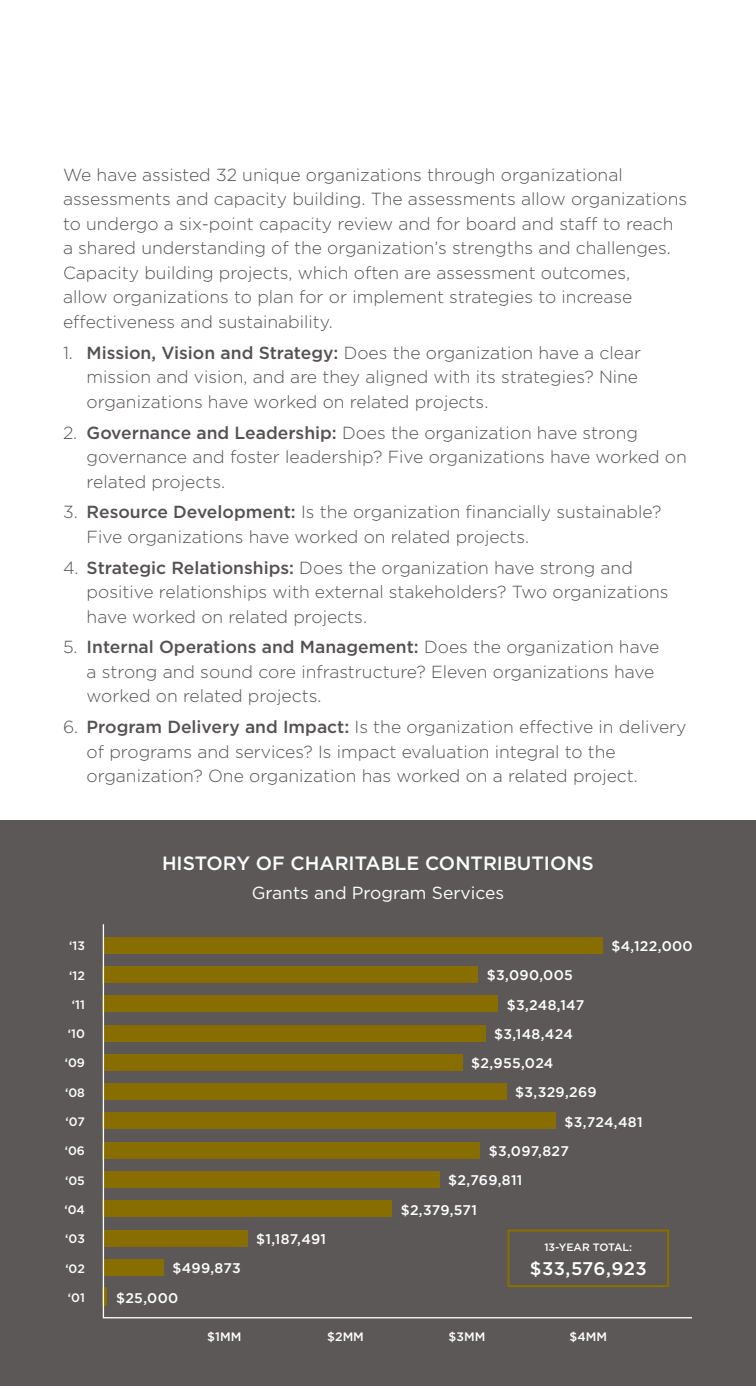
<style>
.page{position:relative;width:756px;height:1386px;background:#fff}
.page>*{position:absolute;margin:0;border:0;box-sizing:border-box;transform-origin:0 0}
.t1{font:500 19.25px "Gotham";color:#fff}
.t2{font:500 18.38px "Gotham";letter-spacing:.015em;color:#fff}
.t3{font:300 17.5px/24.5px "Gotham";color:#555151}
.t4{font:17.5px "Gotham";color:#fff}
.t5{font:500 14px/29.2px "Gotham";letter-spacing:.025em;color:#fff}
.t6{font:500 12.25px "Gotham";color:#fff}
.t7{font:500 10.67px "Gotham";color:#fff}
.s1{font-weight:500}
</style>
<div class="page">
<div style="left:0;top:820px;width:756px;height:566px;background:#5c5857"></div>
<svg style="left:102px;top:924px;width:590px;height:395px"></svg>
<div style="left:507px;top:1229px;width:162px;height:58px;border:2px solid #886d00"></div>
<p class="t3" style="left:63px;top:162px;width:626px">We have assisted 32 unique organizations through organizational assessments and capacity building. The assessments allow organizations to undergo a six-point capacity review and for board and staff to reach a shared understanding of the organization’s strengths and challenges.<br>Capacity building projects, which often are assessment outcomes,<br>allow organizations to plan for or implement strategies to increase effectiveness and sustainability.</p>
<p class="t3" style="left:87px;top:340px;width:556px;text-indent:-24px">1. <span class="s1">Mission, Vision and Strategy:</span> Does the organization have a clear mission and vision, and are they aligned with its strategies? Nine organizations have worked on related projects.</p>
<p class="t3" style="left:87px;top:420px;width:602px;text-indent:-24px">2. <span class="s1">Governance and Leadership:</span> Does the organization have strong governance and foster leadership? Five organizations have worked on related projects.</p>
<p class="t3" style="left:87px;top:500px;width:576px;text-indent:-24px">3. <span class="s1">Resource Development:</span> Is the organization financially sustainable?<br>Five organizations have worked on related projects.</p>
<p class="t3" style="left:87px;top:555px;width:584px;text-indent:-24px">4. <span class="s1">Strategic Relationships:</span> Does the organization have strong and positive relationships with external stakeholders? Two organizations have worked on related projects.</p>
<p class="t3" style="left:87px;top:635px;width:574px;text-indent:-24px">5. <span class="s1">Internal Operations and Management:</span> Does the organization have a strong and sound core infrastructure? Eleven organizations have worked on related projects.</p>
<p class="t3" style="left:87px;top:715px;width:601px;text-indent:-24px">6. <span class="s1">Program Delivery and Impact:</span> Is the organization effective in delivery of programs and services? Is impact evaluation integral to the organization? One organization has worked on a related project.</p>
<p class="t1" style="left:162px;top:852px;width:433px">HISTORY OF CHARITABLE CONTRIBUTIONS</p>
<p class="t4" style="left:252px;top:883px;width:254px">Grants and Program Services</p>
<p class="t6" style="left:69px;top:939px;width:17px">‘13</p>
<p class="t5" style="left:611px;top:931px;width:83px">$4,122,000</p>
<p class="t6" style="left:69px;top:968px;width:17px">‘12</p>
<p class="t6" style="left:72px;top:998px;width:14px">‘11</p>
<p class="t5" style="left:507px;top:960px;width:79px;text-indent:-20px">$3,090,005 $3,248,147</p>
<p class="t6" style="left:68px;top:1027px;width:19px">‘10</p>
<p class="t5" style="left:494px;top:1019px;width:80px">$3,148,424</p>
<p class="t6" style="left:65px;top:1056px;width:22px">‘09</p>
<p class="t5" style="left:471px;top:1048px;width:84px">$2,955,024</p>
<p class="t6" style="left:65px;top:1085px;width:21px">‘08</p>
<p class="t5" style="left:515px;top:1078px;width:83px">$3,329,269</p>
<p class="t6" style="left:66px;top:1115px;width:21px">‘07</p>
<p class="t5" style="left:565px;top:1107px;width:80px">$3,724,481</p>
<p class="t6" style="left:65px;top:1144px;width:22px">‘06</p>
<p class="t5" style="left:489px;top:1136px;width:82px">$3,097,827</p>
<p class="t6" style="left:65px;top:1173px;width:21px">‘05</p>
<p class="t5" style="left:448px;top:1165px;width:76px">$2,769,811</p>
<p class="t6" style="left:64px;top:1203px;width:22px">‘04</p>
<p class="t5" style="left:401px;top:1195px;width:78px">$2,379,571</p>
<p class="t6" style="left:65px;top:1232px;width:21px">‘03</p>
<p class="t6" style="left:65px;top:1261px;width:21px">‘02</p>
<p class="t5" style="left:172px;top:1253px;width:70px">$499,873</p>
<p class="t5" style="left:256px;top:1224px;width:71px">$1,187,491</p>
<p class="t7" style="left:544px;top:1241px;width:89px">13-YEAR TOTAL:</p>
<p class="t2" style="left:530px;top:1258px;width:118px">$33,576,923</p>
<p class="t6" style="left:68px;top:1291px;width:18px">‘01</p>
<p class="t5" style="left:116px;top:1283px;width:64px">$25,000</p>
<p class="t6" style="left:207px;top:1329px;width:35px">$1MM</p>
<p class="t6" style="left:327px;top:1329px;width:38px">$2MM</p>
<p class="t6" style="left:449px;top:1329px;width:38px">$3MM</p>
<p class="t6" style="left:570px;top:1329px;width:39px">$4MM</p>
</div>
